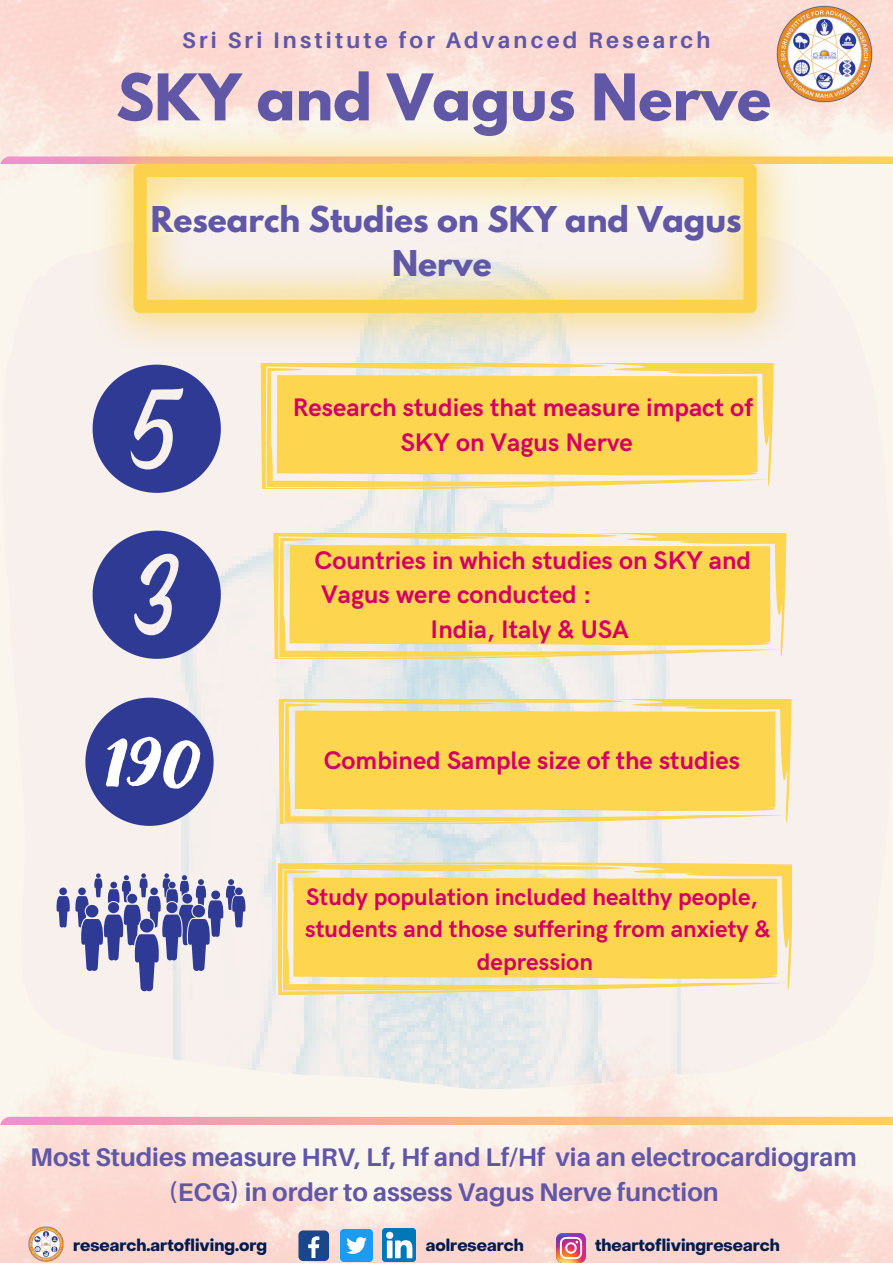
<style>
.page{position:relative;width:893px;height:1264px;background:#fff}
.page>*{position:absolute;margin:0;border:0;box-sizing:border-box;transform-origin:0 0}
.t1{font:97.35px "Adlery Pro Swash";color:#fff}
.t2{font:700 57px "League Spartan";color:#6057a6}
.t3{font:700 31.5px/43.8px "League Spartan";color:#6057a6;text-align:center}
.t4{font:700 25.5px/34.8px "HK Grotesk";color:#d40064;text-align:center}
.t5{font:700 25.5px/34.8px "Aileron";color:#6057a6;text-align:center}
.t6{font:700 24px/32.5px "HK Grotesk";color:#d40064;text-align:center}
.t7{font:700 22.5px "Aileron";letter-spacing:.145em;color:#6057a6}
.t8{font:700 16.65px "Object Sans";color:#011c50}
</style>
<div class="page">
<img style="left:2px;top:278px;width:890px;height:688px">
<img style="left:733px;top:966px;width:159px;height:296px">
<img style="left:0;top:959px;width:733px;height:303px">
<img style="left:773px;top:3px;width:102px;height:102px">
<svg style="left:0;top:156px;width:892px;height:8px"></svg>
<svg style="left:0;top:1116px;width:892px;height:8px"></svg>
<img style="left:27px;top:1225px;width:38px;height:37px">
<img style="left:556px;top:1232px;width:29px;height:30px">
<div style="left:298px;top:1230px;width:31px;height:30px;background:#1a4789;border-radius:5px"></div>
<svg style="left:308px;top:1236px;width:11px;height:21px"></svg>
<img style="left:340px;top:1229px;width:32px;height:32px">
<img style="left:382px;top:1228px;width:33px;height:33px">
<img style="left:81px;top:123px;width:728px;height:230px">
<svg style="left:278px;top:699px;width:513px;height:125px;fill:#fdd54f"></svg>
<svg style="left:278px;top:862px;width:513px;height:133px;fill:#fdd54f"></svg>
<svg style="left:56px;top:873px;width:190px;height:118px"></svg>
<svg style="left:261px;top:363px;width:512px;height:125px;fill:#fdd54f"></svg>
<svg style="left:93px;top:364px;width:128px;height:129px"></svg>
<svg style="left:273px;top:533px;width:513px;height:125px;fill:#fdd54f"></svg>
<svg style="left:93px;top:530px;width:128px;height:129px"></svg>
<svg style="left:85px;top:697px;width:128px;height:128px"></svg>
<p class="t7" style="left:182px;top:27px;width:529px">Sri Sri Institute for Advanced Research</p>
<p class="t2" style="left:116px;top:69px;width:656px">SKY and Vagus Nerve</p>
<p class="t3" style="left:151px;top:201px;width:592px">Research Studies on SKY and Vagus<br>Nerve</p>
<p class="t4" style="left:293px;top:391px;width:461px">Research studies that measure impact of<br>SKY on Vagus Nerve</p>
<p class="t1" style="left:101px;top:707px;width:98px">190</p>
<p class="t4" style="left:314px;top:543px;width:438px">Countries in which studies on SKY and</p>
<p class="t4" style="left:321px;top:578px;width:272px">Vagus were conducted :</p>
<p class="t4" style="left:430px;top:613px;width:200px">India, Italy &amp; USA</p>
<p class="t4" style="left:324px;top:744px;width:417px">Combined Sample size of the studies</p>
<p class="t6" style="left:305px;top:881px;width:467px">Study population included healthy people, students and those suffering from anxiety &amp; depression</p>
<p class="t5" style="left:30px;top:1138px;width:828px">Most Studies measure HRV, Lf, Hf and Lf/Hf via an electrocardiogram (ECG) in order to assess Vagus Nerve function</p>
<p class="t8" style="left:73px;top:1238px;width:196px">research.artofliving.org</p>
<p class="t8" style="left:426px;top:1238px;width:99px">aolresearch</p>
<p class="t8" style="left:595px;top:1238px;width:186px">theartoflivingresearch</p>
</div>
